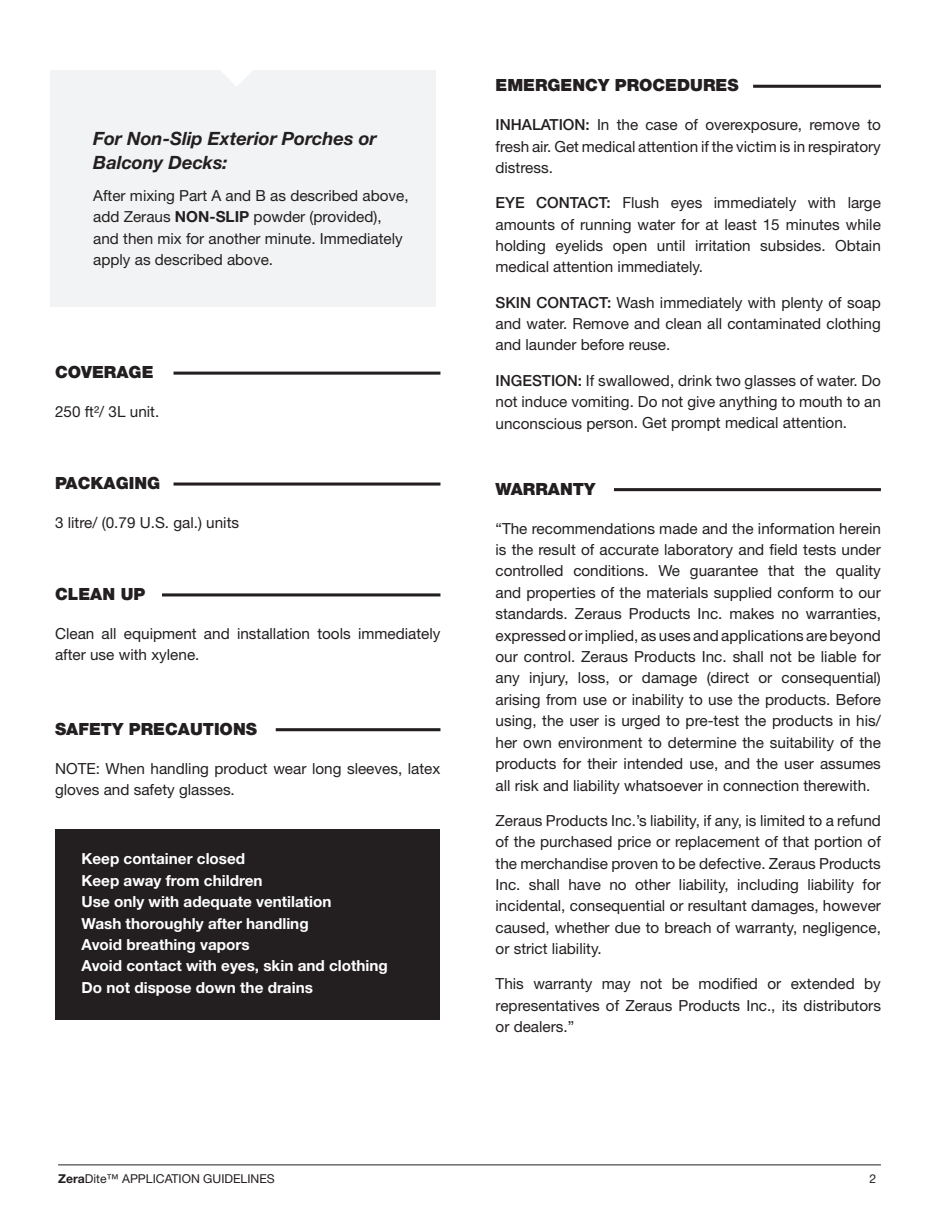
<style>
.page{position:relative;width:936px;height:1210px;background:#fff}
.page>*{position:absolute;margin:0;border:0;box-sizing:border-box;transform-origin:0 0}
.Bullets{font:italic 700 18.4px/24.4px "Helvetica Neue";color:#231f20}
.t1{font:900 16.8px "Helvetica Neue";color:#231f20}
.Bullets-2{font:15.2px/21.4px "Helvetica Neue";color:#231f20;text-align:justify}
.Bullets-3{font:700 15.2px "Helvetica Neue";color:#fff}
.Bullets-4{font:12.2px "Helvetica Neue";color:#231f20}
.s1{font-weight:700}
.s2{font-weight:500}
</style>
<div class="page">
<hr style="left:58px;top:1164px;width:823px;height:1px;background:#231f20">
<div style="left:55px;top:829px;width:384px;height:190px;background:#231f20"></div>
<div style="left:50px;top:70px;width:385px;height:237px;background:#f2f3f4"></div>
<svg style="left:221px;top:70px;width:31px;height:16px"></svg>
<svg style="left:174px;top:371px;width:266px;height:4px"></svg>
<hr style="left:614px;top:488px;width:267px;height:3px;background:#231f20">
<hr style="left:753px;top:85px;width:128px;height:3px;background:#231f20">
<hr style="left:174px;top:482px;width:266px;height:3px;background:#231f20">
<hr style="left:162px;top:593px;width:278px;height:3px;background:#231f20">
<hr style="left:276px;top:728px;width:164px;height:3px;background:#231f20">
<p class="Bullets" style="left:93px;top:125px;width:285px">For Non-Slip Exterior Porches or<br>Balcony Decks:</p>
<p class="Bullets-2" style="left:93px;top:185px;width:317px;text-align:left">After mixing Part A and B as described above, add Zeraus <span class="s1">NON-SLIP</span> powder (provided), and then mix for another minute. Immediately apply as described above.</p>
<p class="t1" style="left:55px;top:362px;width:100px">COVERAGE</p>
<p class="Bullets-2" style="left:55px;top:401px;width:106px">250 ft²/ 3L unit.</p>
<p class="t1" style="left:55px;top:473px;width:107px">PACKAGING</p>
<p class="Bullets-2" style="left:55px;top:511px;width:186px">3 litre/ (0.79 U.S. gal.) units</p>
<p class="t1" style="left:55px;top:584px;width:92px">CLEAN UP</p>
<p class="Bullets-2" style="left:55px;top:622px;width:387px">Clean all equipment and installation tools immediately after use with xylene.</p>
<p class="t1" style="left:55px;top:718px;width:203px">SAFETY PRECAUTIONS</p>
<p class="Bullets-2" style="left:55px;top:757px;width:387px">NOTE: When handling product wear long sleeves, latex gloves and safety glasses.</p>
<p class="Bullets-3" style="left:82px;top:849px;width:165px">Keep container closed</p>
<p class="Bullets-3" style="left:82px;top:871px;width:183px">Keep away from children</p>
<p class="Bullets-3" style="left:82px;top:892px;width:252px">Use only with adequate ventilation</p>
<p class="Bullets-3" style="left:82px;top:914px;width:229px">Wash thoroughly after handling</p>
<p class="Bullets-3" style="left:82px;top:935px;width:170px">Avoid breathing vapors</p>
<p class="Bullets-3" style="left:82px;top:956px;width:308px">Avoid contact with eyes, skin and clothing</p>
<p class="Bullets-3" style="left:82px;top:978px;width:233px">Do not dispose down the drains</p>
<p class="t1" style="left:496px;top:75px;width:245px">EMERGENCY PROCEDURES</p>
<p class="Bullets-2" style="left:495px;top:114px;width:387px"><span class="s2">INHALATION:</span> In the case of overexposure, remove to fresh air. Get medical attention if the victim is in respiratory distress.</p>
<p class="Bullets-2" style="left:496px;top:192px;width:387px"><span class="s2">EYE CONTACT:</span> Flush eyes immediately with large amounts of running water for at least 15 minutes while holding eyelids open until irritation subsides. Obtain medical attention immediately.</p>
<p class="Bullets-2" style="left:496px;top:291px;width:387px"><span class="s2">SKIN CONTACT:</span> Wash immediately with plenty of soap and water. Remove and clean all contaminated clothing and launder before reuse.</p>
<p class="Bullets-2" style="left:496px;top:369px;width:387px"><span class="s2">INGESTION:</span> If swallowed, drink two glasses of water. Do not induce vomiting. Do not give anything to mouth to an unconscious person. Get prompt medical attention.</p>
<p class="t1" style="left:496px;top:478px;width:101px">WARRANTY</p>
<p class="Bullets-2" style="left:495px;top:517px;width:387px">“The recommendations made and the information herein is the result of accurate laboratory and field tests under controlled conditions. We guarantee that the quality and properties of the materials supplied conform to our standards. Zeraus Products Inc. makes no warranties, expressed or implied, as uses and applications are beyond our control. Zeraus Products Inc. shall not be liable for any injury, loss, or damage (direct or consequential) arising from use or inability to use the products. Before using, the user is urged to pre-test the products in his/ her own environment to determine the suitability of the products for their intended use, and the user assumes all risk and liability whatsoever in connection therewith.</p>
<p class="Bullets-2" style="left:496px;top:809px;width:387px">Zeraus Products Inc.’s liability, if any, is limited to a refund of the purchased price or replacement of that portion of the merchandise proven to be defective. Zeraus Products Inc. shall have no other liability, including liability for incidental, consequential or resultant damages, however caused, whether due to breach of warranty, negligence, or strict liability.</p>
<p class="Bullets-2" style="left:496px;top:973px;width:387px">This warranty may not be modified or extended by representatives of Zeraus Products Inc., its distributors or dealers.”</p>
<p class="Bullets-4" style="left:58px;top:1171px;width:218px"><span class="s1">Zera</span>Dite™ APPLICATION GUIDELINES</p>
<p class="Bullets-4" style="left:870px;top:1171px;width:8px">2</p>
</div>
